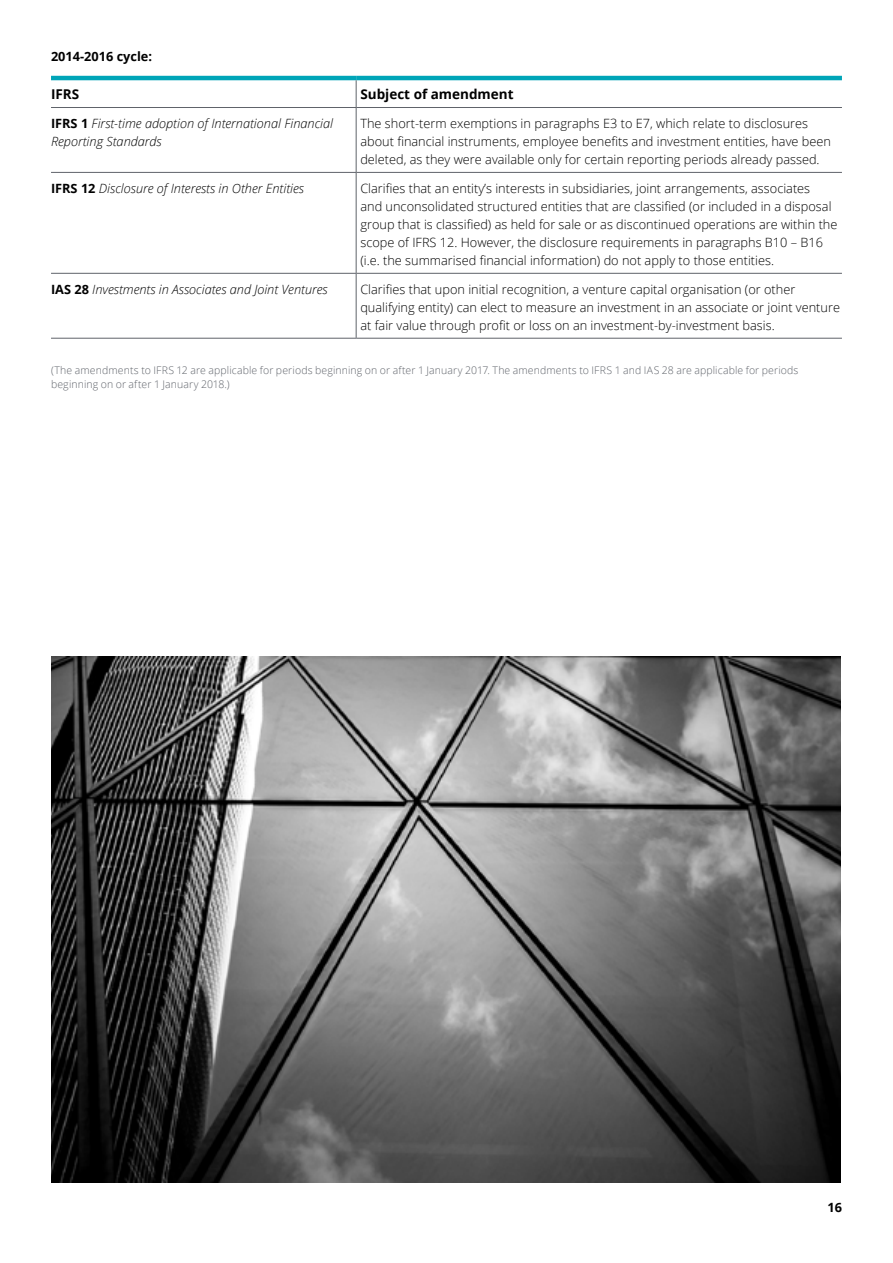
<style>
.page{position:relative;width:893px;height:1263px;background:#fff}
.page>*{position:absolute;margin:0;border:0;box-sizing:border-box;transform-origin:0 0}
.t1{font:700 13.5px "Open Sans";color:#000}
.t2{font:300 12.75px/18px "Open Sans";color:#000}
.t3{font:italic 300 12.75px/18px "Open Sans";color:#000}
.t4{font:700 12.75px "Open Sans";color:#000}
.t5{font:300 10.5px/14.2px "Open Sans";letter-spacing:.01em;color:#5f636a}
.s1{font-weight:700;font-style:normal}
</style>
<div class="page">
<svg style="left:51px;top:108px;width:791px;height:230px"></svg>
<hr style="left:51px;top:76px;width:305px;height:4px;background:#00a5b8">
<hr style="left:356px;top:76px;width:486px;height:4px;background:#00a5b8">
<svg style="left:356px;top:80px;width:1px;height:27px"></svg>
<hr style="left:51px;top:107px;width:305px;height:1px;background:#5f636a">
<hr style="left:356px;top:107px;width:486px;height:1px;background:#5f636a">
<hr style="left:356px;top:108px;width:1px;height:64px;background:#5f636a">
<hr style="left:51px;top:172px;width:305px;height:1px;background:#5f636a">
<hr style="left:356px;top:172px;width:486px;height:1px;background:#5f636a">
<hr style="left:356px;top:173px;width:1px;height:100px;background:#5f636a">
<hr style="left:51px;top:273px;width:305px;height:1px;background:#5f636a">
<hr style="left:356px;top:273px;width:486px;height:1px;background:#5f636a">
<hr style="left:356px;top:274px;width:1px;height:64px;background:#5f636a">
<hr style="left:51px;top:338px;width:305px;height:1px;background:#5f636a">
<hr style="left:356px;top:338px;width:486px;height:1px;background:#5f636a">
<img style="left:51px;top:656px;width:789px;height:526px">
<p class="t4" style="left:51px;top:47px;width:103px">2014-2016 cycle:</p>
<p class="t1" style="left:51px;top:85px;width:30px">IFRS</p>
<p class="t1" style="left:360px;top:85px;width:155px">Subject of amendment</p>
<p class="t3" style="left:51px;top:114px;width:284px"><span class="s1">IFRS 1</span> First-time adoption of International Financial<br>Reporting Standards</p>
<p class="t2" style="left:360px;top:114px;width:472px">The short-term exemptions in paragraphs E3 to E7, which relate to disclosures about financial instruments, employee benefits and investment entities, have been deleted, as they were available only for certain reporting periods already passed.</p>
<p class="t3" style="left:51px;top:179px;width:255px"><span class="s1">IFRS 12</span> Disclosure of Interests in Other Entities</p>
<p class="t2" style="left:360px;top:179px;width:479px">Clarifies that an entity’s interests in subsidiaries, joint arrangements, associates<br>and unconsolidated structured entities that are classified (or included in a disposal group that is classified) as held for sale or as discontinued operations are within the scope of IFRS 12. However, the disclosure requirements in paragraphs B10 – B16 (i.e. the summarised financial information) do not apply to those entities.</p>
<p class="t3" style="left:51px;top:280px;width:278px"><span class="s1">IAS 28</span> Investments in Associates and Joint Ventures</p>
<p class="t2" style="left:360px;top:280px;width:481px">Clarifies that upon initial recognition, a venture capital organisation (or other qualifying entity) can elect to measure an investment in an associate or joint venture at fair value through profit or loss on an investment-by-investment basis.</p>
<p class="t5" style="left:51px;top:363px;width:749px">(The amendments to IFRS 12 are applicable for periods beginning on or after 1 January 2017. The amendments to IFRS 1 and IAS 28 are applicable for periods beginning on or after 1 January 2018.)</p>
<p class="t4" style="left:828px;top:1198px;width:16px">16</p>
</div>
